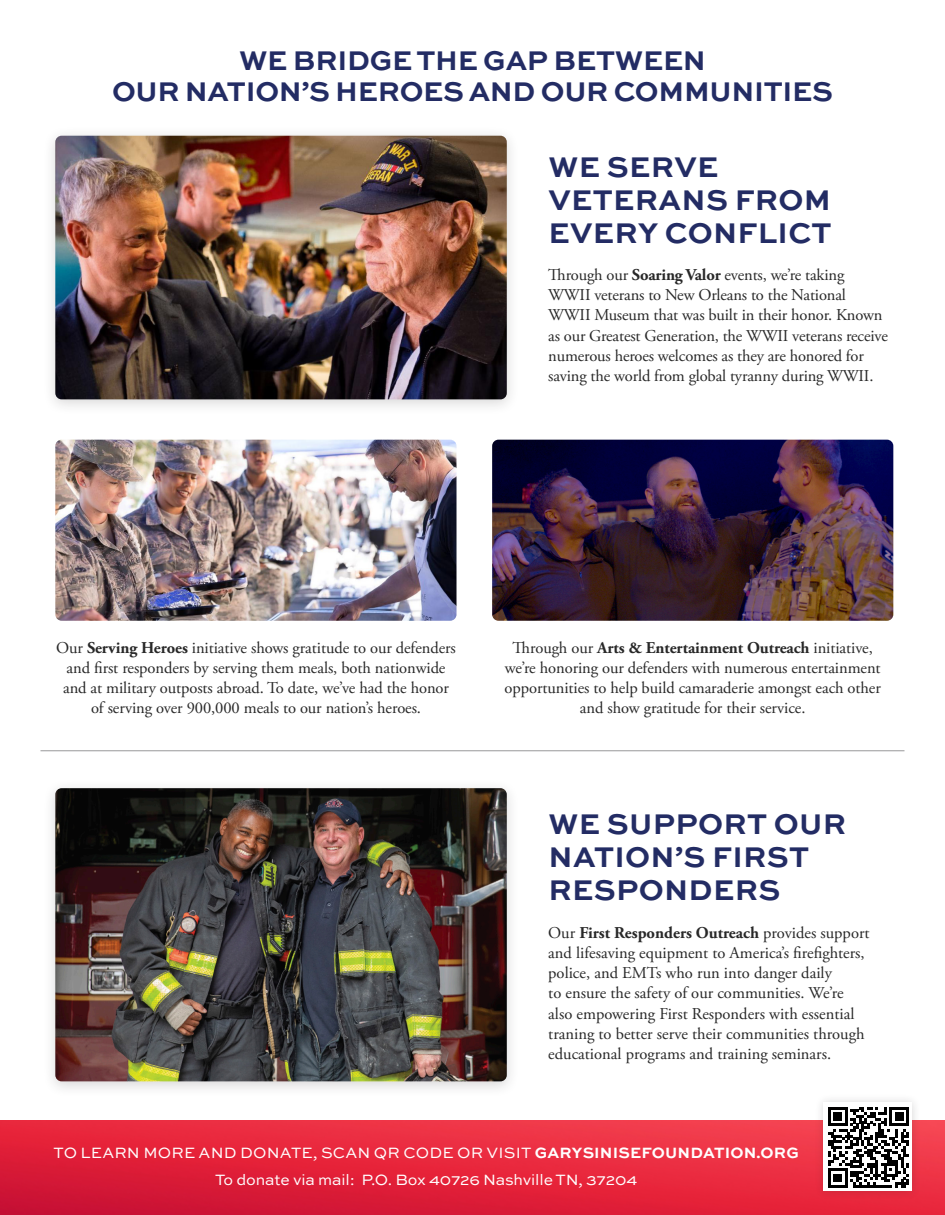
<style>
.page{position:relative;width:945px;height:1215px;background:#fff}
.page>*{position:absolute;margin:0;border:0;box-sizing:border-box;transform-origin:0 0}
.t1{font:700 30px/33px "Sweet Sans Pro";letter-spacing:.01em;color:#232c64}
.t2{font:700 28.5px "Sweet Sans Pro";letter-spacing:-.01em;color:#232c64}
.t3{font:16.5px/20.2px "Adobe Garamond Pro";letter-spacing:-.005em;color:#282828;text-align:center}
.t4{font:15.75px "Sweet Sans Pro";letter-spacing:.01em;color:#fff}
.t5{font:15.75px "Sweet Sans Pro";letter-spacing:-.01em;color:#fff}
.s1{font-weight:700}
</style>
<div class="page">
<img style="left:55px;top:440px;width:402px;height:181px">
<hr style="left:40px;top:751px;width:864px;height:1px;background:#979899">
<div style="left:42px;top:778px;width:478px;height:319px;background:#231f20;opacity:.18"></div>
<img style="left:55px;top:788px;width:452px;height:293px">
<div style="left:42px;top:126px;width:478px;height:290px;background:#231f20;opacity:.18"></div>
<img style="left:55px;top:136px;width:452px;height:263px">
<img style="left:0;top:1120px;width:945px;height:95px">
<div style="left:815px;top:1093px;width:107px;height:107px;background:#231f20;opacity:.18"></div>
<div style="left:824px;top:1103px;width:88px;height:88px;background:#fff"></div>
<svg style="left:828px;top:1107px;width:81px;height:81px"></svg>
<img style="left:492px;top:440px;width:401px;height:181px">
<p class="t2" style="left:239px;top:39px;width:468px">WE BRIDGE THE GAP BETWEEN</p>
<p class="t2" style="left:112px;top:70px;width:722px">OUR NATION’S HEROES AND OUR COMMUNITIES</p>
<p class="t1" style="left:549px;top:149px;width:285px">WE SERVE<br>VETERANS FROM<br>EVERY CONFLICT</p>
<p class="t3" style="left:548px;top:265px;width:341px;text-align:left">Through our <span class="s1">Soaring Valor</span> events, we’re taking WWII veterans to New Orleans to the National WWII Museum that was built in their honor. Known as our Greatest Generation, the WWII veterans receive numerous heroes welcomes as they are honored for saving the world from global tyranny during WWII.</p>
<p class="t3" style="left:56px;top:638px;width:401px">Our <span class="s1">Serving Heroes</span> initiative shows gratitude to our defenders and first responders by serving them meals, both nationwide and at military outposts abroad. To date, we’ve had the honor of serving over 900,000 meals to our nation’s heroes.</p>
<p class="t3" style="left:505px;top:638px;width:378px">Through our <span class="s1">Arts &amp; Entertainment Outreach</span> initiative, we’re honoring our defenders with numerous entertainment opportunities to help build camaraderie amongst each other and show gratitude for their service.</p>
<p class="t1" style="left:549px;top:805px;width:299px">WE SUPPORT OUR<br>NATION’S FIRST<br>RESPONDERS</p>
<p class="t3" style="left:548px;top:923px;width:323px;text-align:left">Our <span class="s1">First Responders Outreach</span> provides support and lifesaving equipment to America’s firefighters, police, and EMTs who run into danger daily<br>to ensure the safety of our communities. We’re also empowering First Responders with essential traning to better serve their communities through educational programs and training seminars.</p>
<p class="t4" style="left:53px;top:1141px;width:747px">TO LEARN MORE AND DONATE, SCAN QR CODE OR VISIT <span class="s1">GARYSINISEFOUNDATION.ORG</span></p>
<p class="t5" style="left:215px;top:1169px;width:424px">To donate via mail: P.O. Box 40726 Nashville TN, 37204</p>
</div>
